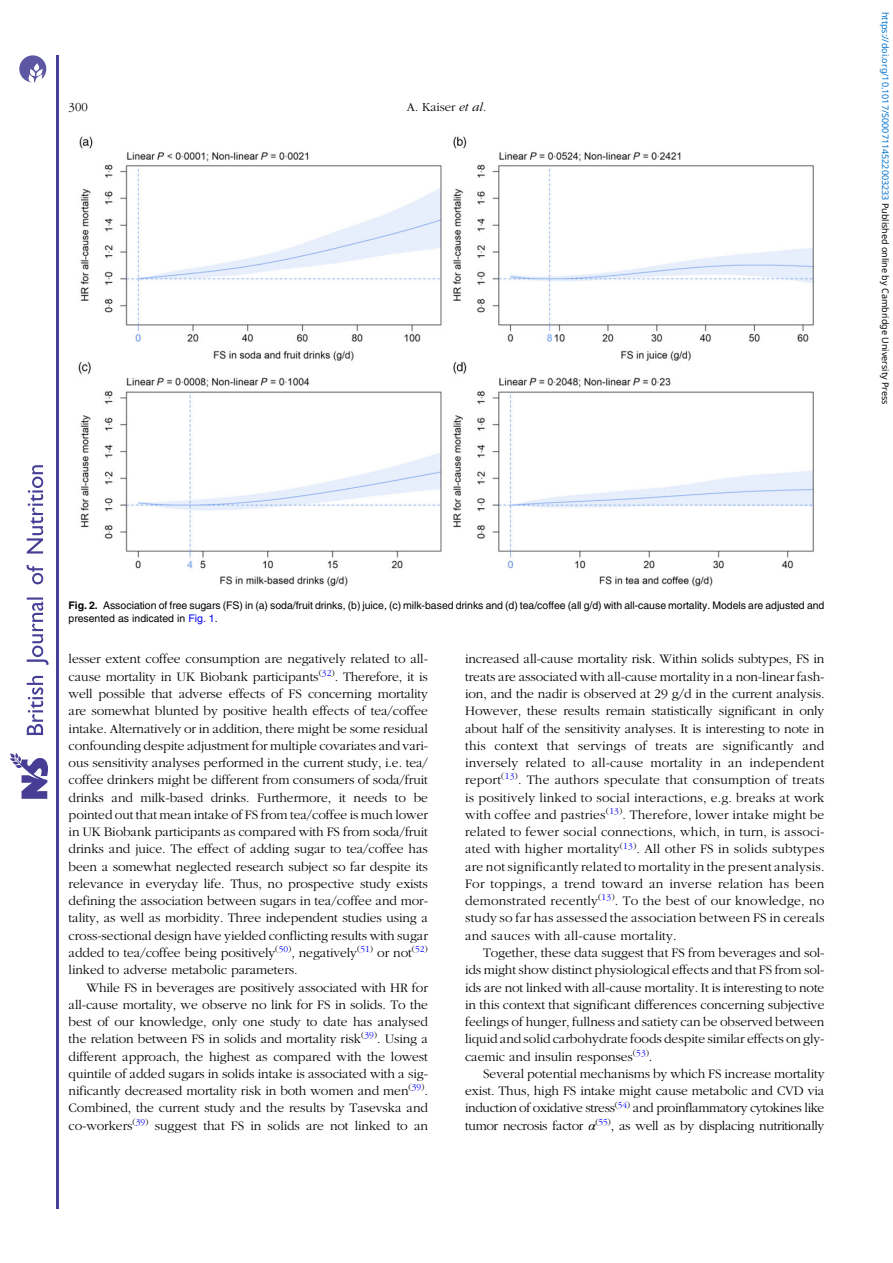
<style>
.page{position:relative;width:893px;height:1263px;background:#fff}
.page>*{position:absolute;margin:0;border:0;box-sizing:border-box;transform-origin:0 0}
.t1{font:13.5px/17.2px "Adv OT777 cf 4 fb";color:#000;text-align:justify}
.t2{font:12.75px "Adv OT777 cf 4 fb";color:#000}
.t3{font:10.5px/13.5px "Adv OT82 c 4 f 4 c 4";color:#000}
.t4{font:9px "Noto Sans";color:#0172cf}
.s1{font-family:"Adv OT4 e 1564 e 8.I"}
.s2{color:#000}
.s3{font-family:"Adv O Tf 3919 c 9 c.B"}
.s4{color:#00f}
.s5{font-family:"Adv O Tdd 3 b 7348.I"}
</style>
<div class="page">
<hr style="left:56px;top:55px;width:2px;height:1153px;background:#463f95">
<svg style="left:10px;top:753px;width:38px;height:46px"></svg>
<svg style="left:26px;top:465px;width:23px;height:270px"></svg>
<svg style="left:19px;top:55px;width:27px;height:27px"></svg>
<img style="left:78px;top:136px;width:736px;height:451px">
<p class="t2" style="left:69px;top:102px;width:21px">300</p>
<p class="t2" style="left:407px;top:102px;width:81px">A. Kaiser <span class="s1">et al.</span></p>
<p class="t4" style="left:892px;top:12px;width:394px;rotate:90deg">https://doi.org/10.1017/S0007114522003233 <span class="s2">Published online by Cambridge University Press</span></p>
<p class="t3" style="left:69px;top:599px;width:757px"><span class="s3">Fig. 2.</span> Association of free sugars (FS) in (a) soda/fruit drinks, (b) juice, (c) milk-based drinks and (d) tea/coffee (all g/d) with all-cause mortality. Models are adjusted and presented as indicated in <span class="s4">Fig. 1</span>.</p>
<p class="t1" style="left:69px;top:652px;width:361px">lesser extent coffee consumption are negatively related to all&shy;cause mortality in UK Biobank participants<sup>(</sup><sup>32</sup><sup>)</sup>. Therefore, it is well possible that adverse effects of FS concerning mortality are somewhat blunted by positive health effects of tea/coffee intake. Alternatively or in addition, there might be some residual confounding despite adjustment for multiple covariates and vari&shy;ous sensitivity analyses performed in the current study, i.e. tea/ coffee drinkers might be different from consumers of soda/fruit drinks and milk-based drinks. Furthermore, it needs to be pointed out that mean intake of FS from tea/coffee is much lower in UK Biobank participants as compared with FS from soda/fruit drinks and juice. The effect of adding sugar to tea/coffee has been a somewhat neglected research subject so far despite its relevance in everyday life. Thus, no prospective study exists defining the association between sugars in tea/coffee and mor&shy;tality, as well as morbidity. Three independent studies using a cross-sectional design have yielded conflicting results with sugar added to tea/coffee being positively<sup>(</sup><sup>50</sup><sup>)</sup>, negatively<sup>(</sup><sup>51</sup><sup>)</sup> or not<sup>(</sup><sup>52</sup><sup>) </sup>linked to adverse metabolic parameters.</p>
<p class="t1" style="left:69px;top:980px;width:361px;text-indent:18px">While FS in beverages are positively associated with HR for all-cause mortality, we observe no link for FS in solids. To the best of our knowledge, only one study to date has analysed the relation between FS in solids and mortality risk<sup>(</sup><sup>39</sup><sup>)</sup>. Using a different approach, the highest as compared with the lowest quintile of added sugars in solids intake is associated with a sig&shy;nificantly decreased mortality risk in both women and men<sup>(</sup><sup>39</sup><sup>)</sup>.<br>Combined, the current study and the results by Tasevska and co-workers<sup>(</sup><sup>39</sup><sup>)</sup> suggest that FS in solids are not linked to an</p>
<p class="t1" style="left:465px;top:652px;width:361px">increased all-cause mortality risk. Within solids subtypes, FS in treats are associated with all-cause mortality in a non-linear fash&shy;ion, and the nadir is observed at 29 g/d in the current analysis.<br>However, these results remain statistically significant in only about half of the sensitivity analyses. It is interesting to note in this context that servings of treats are significantly and inversely related to all-cause mortality in an independent report<sup>(</sup><sup>13</sup><sup>)</sup>. The authors speculate that consumption of treats is positively linked to social interactions, e.g. breaks at work with coffee and pastries<sup>(</sup><sup>13</sup><sup>)</sup>. Therefore, lower intake might be related to fewer social connections, which, in turn, is associ&shy;ated with higher mortality<sup>(</sup><sup>13</sup><sup>)</sup>. All other FS in solids subtypes are not significantly related to mortality in the present analysis.<br>For toppings, a trend toward an inverse relation has been demonstrated recently<sup>(</sup><sup>13</sup><sup>)</sup>. To the best of our knowledge, no study so far has assessed the association between FS in cereals and sauces with all-cause mortality.</p>
<p class="t1" style="left:465px;top:945px;width:361px;text-indent:18px">Together, these data suggest that FS from beverages and sol&shy;ids might show distinct physiological effects and that FS from sol&shy;ids are not linked with all-cause mortality. It is interesting to note in this context that significant differences concerning subjective feelings of hunger, fullness and satiety can be observed between liquid and solid carbohydrate foods despite similar effects on gly&shy;caemic and insulin responses<sup>(</sup><sup>53</sup><sup>)</sup>.</p>
<p class="t1" style="left:465px;top:1066px;width:361px;text-indent:18px">Several potential mechanisms by which FS increase mortality exist. Thus, high FS intake might cause metabolic and CVD via induction of oxidative stress<sup>(</sup><sup>54</sup><sup>)</sup> and proinflammatory cytokines like tumor necrosis factor <span class="s5">α</span><sup>(</sup><sup>55</sup><sup>)</sup>, as well as by displacing nutritionally</p>
</div>
